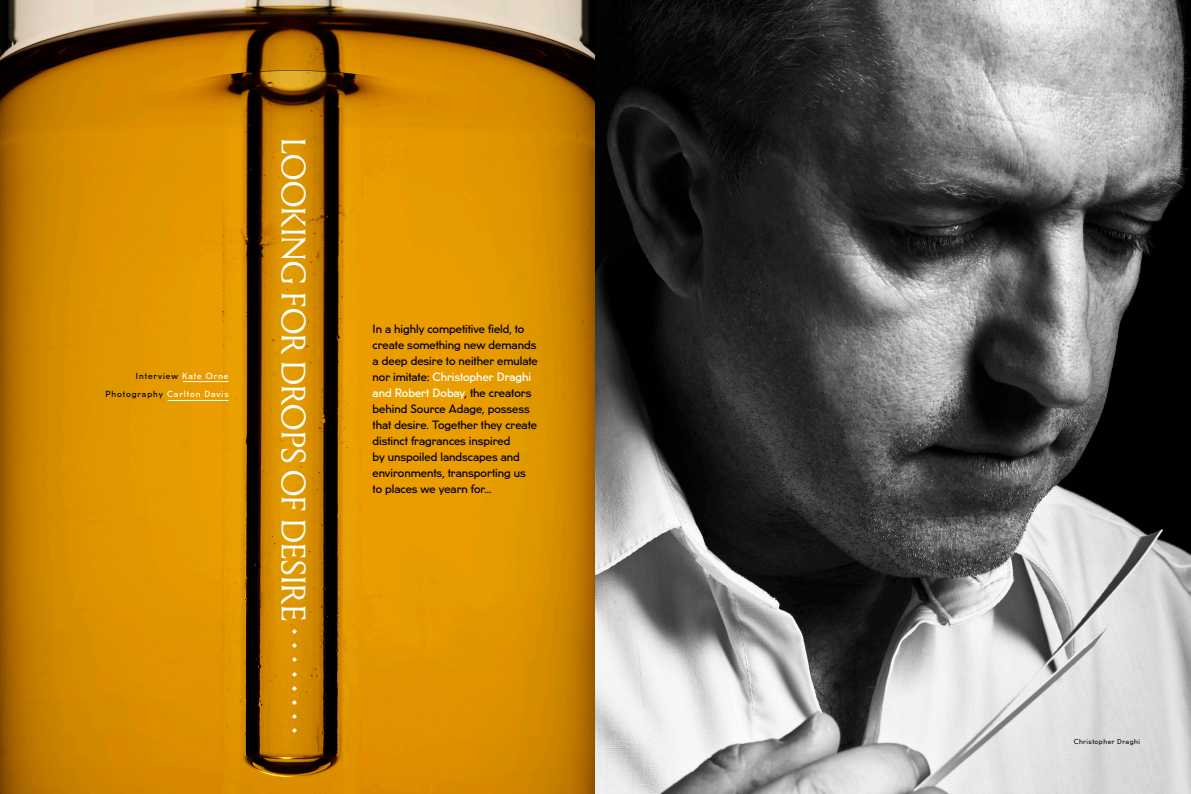
<style>
.page{position:relative;width:1191px;height:794px;background:#fff}
.page>*{position:absolute;margin:0;border:0;box-sizing:border-box;transform-origin:0 0}
.t1{font:33.7px "Louize Display";letter-spacing:.01em;color:#fff}
.t2{font:500 11px/16px "U8";color:#080302}
.t3{font:500 8px "U8";letter-spacing:.12em;color:#fff}
.t4{font:500 8px "U8";letter-spacing:.12em;color:#080302}
.t5{font:6.5px "U8";letter-spacing:.075em;color:#000}
.s1{color:#fff}
.s2{color:#080302}
</style>
<div class="page">
<img style="left:0;top:0;width:1191px;height:794px">
<hr style="left:183px;top:381px;width:45px;height:1px;background:#fff">
<hr style="left:168px;top:400px;width:60px;height:1px;background:#fff">
<p class="t4" style="left:136px;top:369px;width:94px">Interview <span class="s1">Kate Orne</span></p>
<p class="t3" style="left:106px;top:388px;width:124px"><span class="s2">Photography</span> Carlton Davis</p>
<p class="t1" style="left:317px;top:138px;width:597px;rotate:90deg">LOOKING FOR DROPS OF DESIRE . . . . . . . .</p>
<p class="t2" style="left:372px;top:319px;width:167px">In a highly competitive field, to create something new demands a deep desire to neither emulate nor imitate: <span class="s1">Christopher Draghi and Robert Dobay</span>, the creators behind Source Adage, possess that desire. Together they create distinct fragrances inspired<br>by unspoiled landscapes and environments, transporting us to places we yearn for...</p>
<p class="t5" style="left:1073px;top:736px;width:68px">Christopher Draghi</p>
</div>
